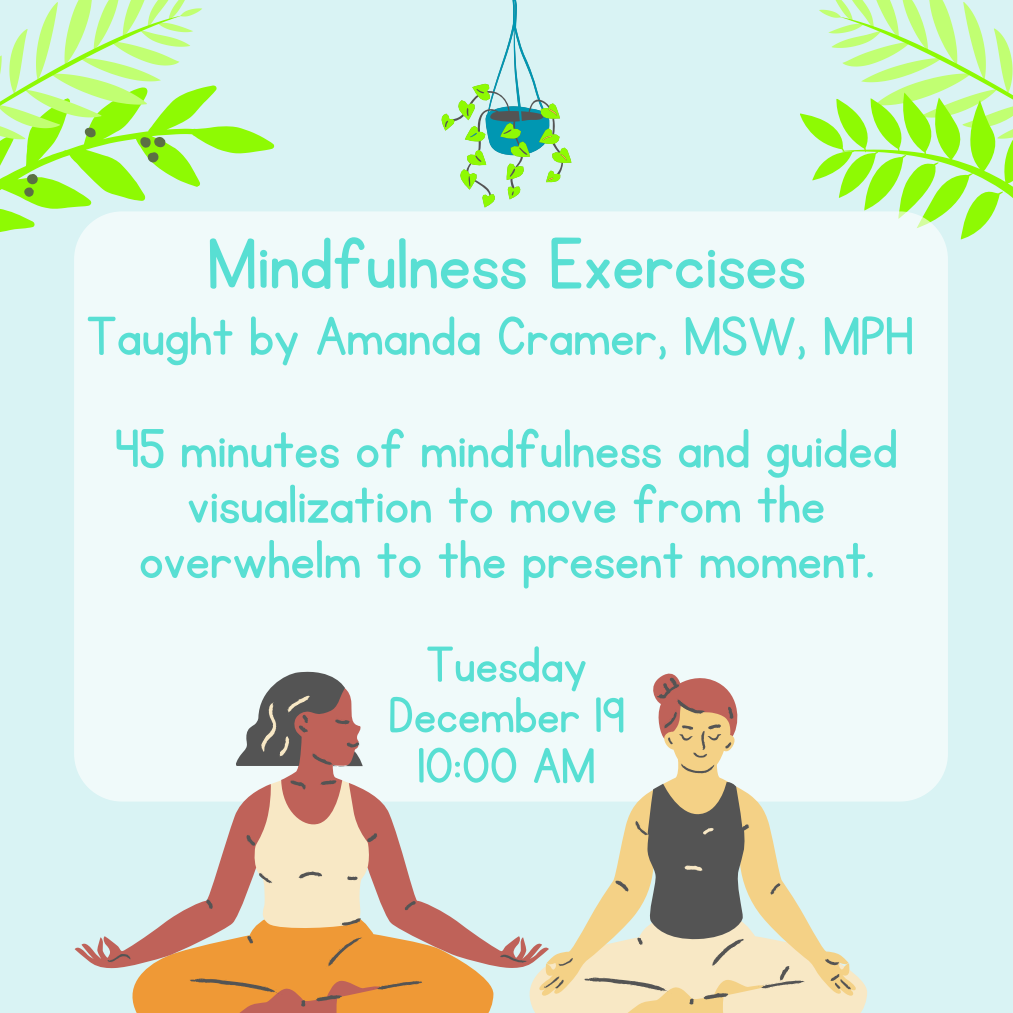
<style>
.page{position:relative;width:1013px;height:1013px;background:#fff}
.page>*{position:absolute;margin:0;border:0;box-sizing:border-box;transform-origin:0 0}
.t1{font:82.62px "KG Primary Penmanship";color:#58dfd3}
.t2{font:62.62px/55.2px "KG Primary Penmanship";color:#58dfd3;text-align:center}
.t3{font:57.62px "KG Primary Penmanship";color:#58dfd3}
</style>
<div class="page">
<div style="left:0;top:0;width:1012px;height:1012px;background:#d9f3f4"></div>
<svg style="left:819px;top:0;width:193px;height:76px"></svg>
<svg style="left:0;top:85px;width:275px;height:147px"></svg>
<svg style="left:441px;top:0;width:130px;height:208px"></svg>
<svg style="left:800px;top:76px;width:212px;height:283px"></svg>
<svg style="left:183px;top:0;width:31px;height:198px"></svg>
<svg style="left:0;top:0;width:183px;height:221px"></svg>
<div style="left:74px;top:211px;width:873px;height:590px;background:#f0fafa"></div>
<svg style="left:75px;top:667px;width:666px;height:345px"></svg>
<svg style="left:539px;top:705px;width:317px;height:307px"></svg>
<svg style="left:105px;top:668px;width:745px;height:338px"></svg>
<p class="t1" style="left:207px;top:223px;width:599px">Mindfulness Exercises</p>
<p class="t2" style="left:86px;top:310px;width:829px">Taught by Amanda Cramer, MSW, MPH</p>
<p class="t2" style="left:115px;top:423px;width:784px">45 minutes of mindfulness and guided visualization to move from the overwhelm to the present moment.</p>
<p class="t3" style="left:426px;top:636px;width:163px">Tuesday</p>
<p class="t3" style="left:387px;top:687px;width:239px">December 19</p>
<p class="t3" style="left:417px;top:737px;width:180px">10:00 AM</p>
</div>
